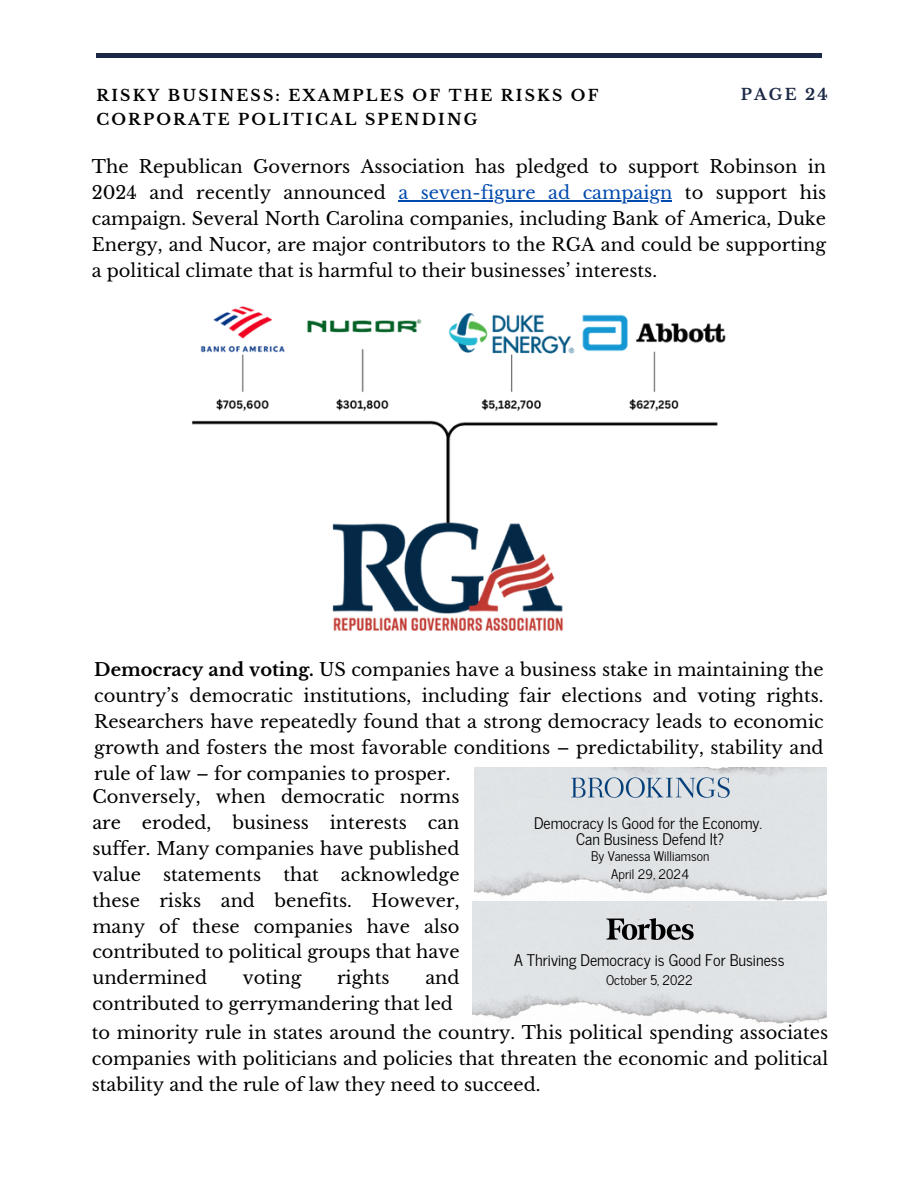
<style>
.page{position:relative;width:918px;height:1188px;background:#fff}
.page>*{position:absolute;margin:0;border:0;box-sizing:border-box;transform-origin:0 0}
.t1{font:17.85px/25.8px "Libre Baskerville";color:#000;text-align:justify}
.t2{font:15.9px "News Cycle";color:#000}
.t3{font:700 15.6px "Libre Baskerville";letter-spacing:.14em;color:#000}
.t4{font:700 15.6px "Libre Baskerville";letter-spacing:.14em;color:#1b2946}
.t5{font:13.35px "News Cycle";color:#000}
.t6{font:13.2px "News Cycle";color:#000}
.s1{color:#004aad}
.s2{font-weight:700}
</style>
<div class="page">
<div style="left:96px;top:53px;width:725px;height:5px;background:#1b2946"></div>
<img style="left:474px;top:842px;width:353px;height:85px">
<img style="left:473px;top:902px;width:353px;height:124px">
<img style="left:600px;top:902px;width:99px;height:55px">
<img style="left:191px;top:201px;width:636px;height:641px">
<hr style="left:398px;top:200px;width:274px;height:1px;background:#004aad">
<p class="t3" style="left:96px;top:86px;width:503px">RISKY BUSINESS: EXAMPLES OF THE RISKS OF</p>
<p class="t4" style="left:741px;top:85px;width:88px">PAGE 24</p>
<p class="t3" style="left:96px;top:110px;width:382px">CORPORATE POLITICAL SPENDING</p>
<p class="t1" style="left:92px;top:154px;width:736px">The Republican Governors Association has pledged to support Robinson in<br>2024 and recently announced</p>
<p class="t1" style="left:92px;top:180px;width:736px;text-indent:307px"><span class="s1">a seven-figure ad campaign</span> to support his campaign. Several North Carolina companies, including Bank of America, Duke Energy, and Nucor, are major contributors to the RGA and could be supporting a political climate that is harmful to their businesses’ interests.</p>
<p class="t1" style="left:94px;top:657px;width:731px"><span class="s2">Democracy and voting.</span> US companies have a business stake in maintaining the country’s democratic institutions, including fair elections and voting rights.<br>Researchers have repeatedly found that a strong democracy leads to economic growth and fosters the most favorable conditions – predictability, stability and rule of law – for companies to prosper.</p>
<p class="t1" style="left:92px;top:784px;width:369px">Conversely, when democratic norms are eroded, business interests can suffer. Many companies have published value statements that acknowledge these risks and benefits. However, many of these companies have also contributed to political groups that have undermined</p>
<p class="t2" style="left:534px;top:809px;width:230px">Democracy Is Good for the Economy.</p>
<p class="t2" style="left:576px;top:825px;width:150px">Can Business Defend It?</p>
<p class="t6" style="left:591px;top:844px;width:120px">By Vanessa Williamson</p>
<p class="t6" style="left:611px;top:862px;width:80px">April 29, 2024</p>
<p class="t2" style="left:514px;top:946px;width:272px">A Thriving Democracy is Good For Business</p>
<p class="t5" style="left:606px;top:968px;width:88px">October 5, 2022</p>
<p class="t1" style="left:92px;top:965px;width:369px;text-indent:333px">and contributed to gerrymandering that led</p>
<p class="t1" style="left:92px;top:1020px;width:738px">to minority rule in states around the country. This political spending associates companies with politicians and policies that threaten the economic and political stability and the rule of law they need to succeed.</p>
<p class="t1" style="left:243px;top:965px;width:60px">voting</p>
<p class="t1" style="left:337px;top:965px;width:54px">rights</p>
</div>
